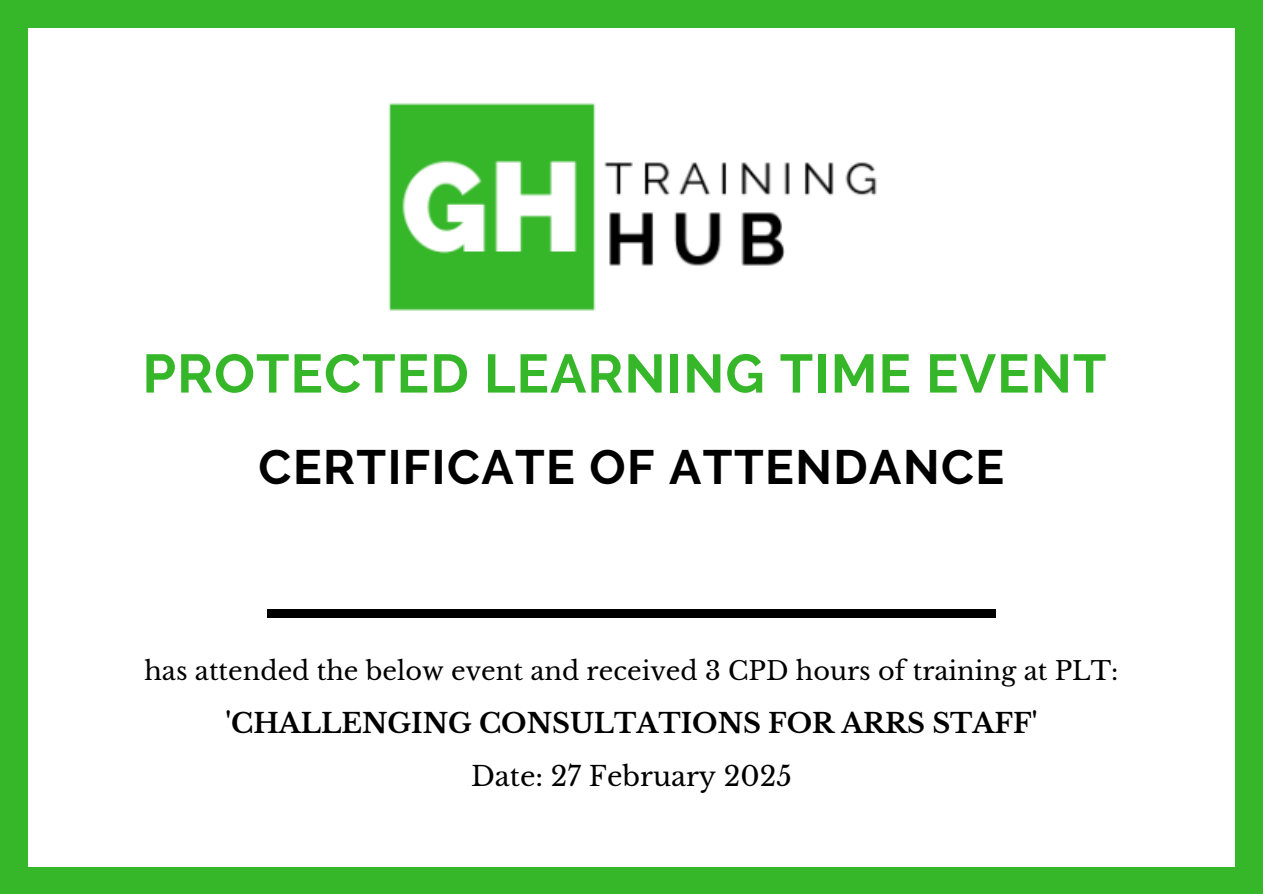
<style>
.page{position:relative;width:1263px;height:894px;background:#fff}
.page>*{position:absolute;margin:0;border:0;box-sizing:border-box;transform-origin:0 0}
.t1{font:700 54px "Raleway";letter-spacing:.02em;color:#35b729}
.t2{font:700 48px "Raleway";letter-spacing:.03em;color:#000}
.t3{font:700 27px "Libre Baskerville";color:#000}
.t4{font:27px "Libre Baskerville";color:#000}
.t5{font:25.5px "Libre Baskerville";color:#000}
</style>
<div class="page">
<div style="left:0;top:0;width:1263px;height:893px;background:#35b729"></div>
<div style="left:28px;top:28px;width:1206px;height:838px;background:#fff"></div>
<div style="left:267px;top:609px;width:729px;height:8px;background:#000"></div>
<img style="left:388px;top:103px;width:489px;height:208px">
<p class="t1" style="left:142px;top:341px;width:965px">PROTECTED LEARNING TIME EVENT</p>
<p class="t2" style="left:259px;top:438px;width:747px">CERTIFICATE OF ATTENDANCE</p>
<h1 class="t5" style="left:144px;top:655px;width:976px">has attended the below event and received 3 CPD hours of training at PLT:</h1>
<p class="t3" style="left:225px;top:706px;width:813px">'CHALLENGING CONSULTATIONS FOR ARRS STAFF'</p>
<h2 class="t4" style="left:471px;top:759px;width:322px">Date: 27 February 2025</h2>
</div>
